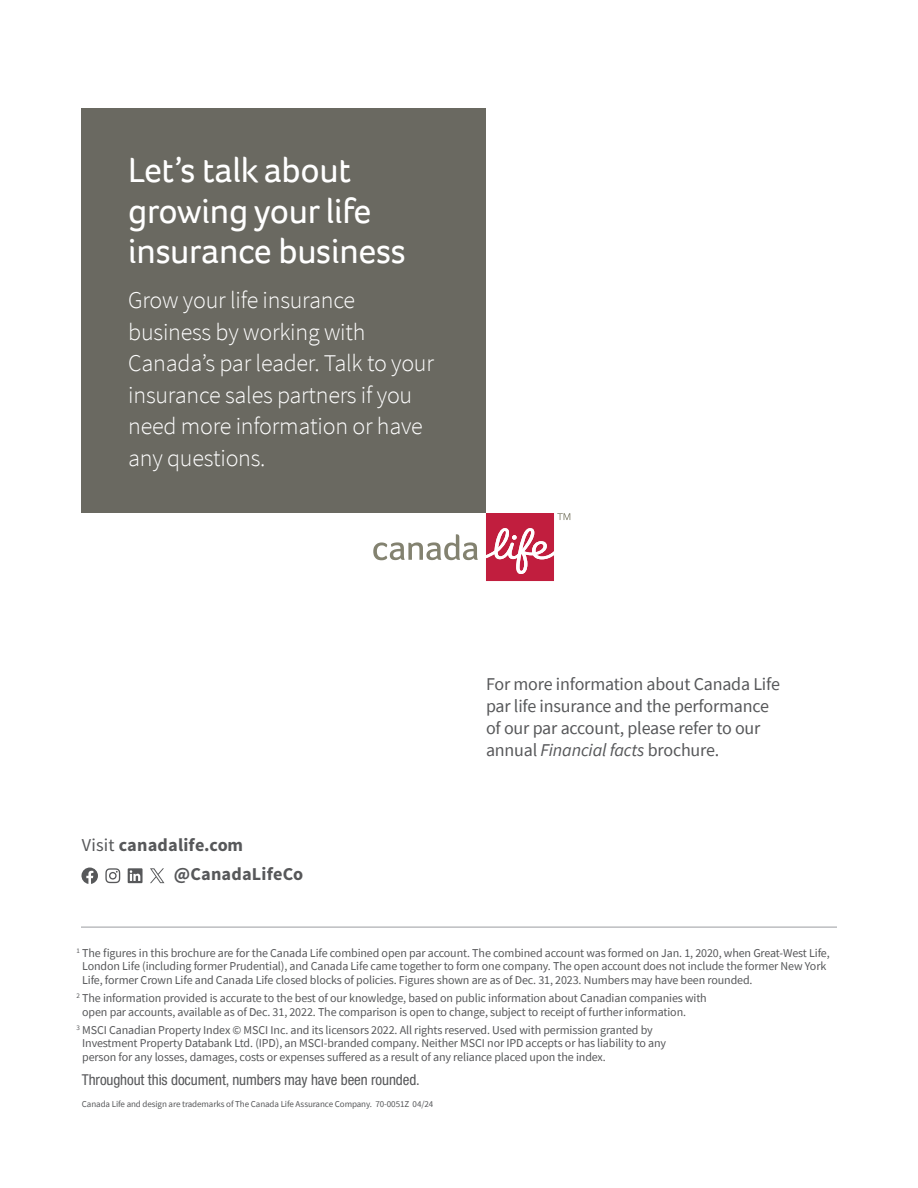
<style>
.page{position:relative;width:918px;height:1188px;background:#fff}
.page>*{position:absolute;margin:0;border:0;box-sizing:border-box;transform-origin:0 0}
.t1{font:36px/40.5px "Foco";letter-spacing:-.01em;color:#fff}
.t2{font:300 24px/31.5px "Source Sans Pro";letter-spacing:-.01em;color:#fff}
.t3{font:700 18.15px/29.7px "Source Sans Pro";letter-spacing:.01em;color:#57585a}
.t4{font:18px/22px "Source Sans Pro";letter-spacing:-.01em;color:#57585a}
.t5{font:condensed 15px "Helvetica Neue LT Std";letter-spacing:-.005em;color:#57585a}
.t6{font:12px/13.5px "Source Sans Pro";letter-spacing:-.01em;color:#57585a}
.t7{font:9px "Source Sans Pro";letter-spacing:-.01em;color:#57585a}
.s1{font-weight:400}
.s2{font-style:italic}
</style>
<div class="page">
<svg style="left:373px;top:534px;width:105px;height:26px"></svg>
<svg style="left:486px;top:513px;width:84px;height:68px"></svg>
<div style="left:81px;top:108px;width:405px;height:405px;background:#6a6961"></div>
<svg style="left:81px;top:867px;width:17px;height:17px"></svg>
<svg style="left:128px;top:868px;width:15px;height:15px"></svg>
<svg style="left:105px;top:868px;width:15px;height:15px"></svg>
<svg style="left:150px;top:868px;width:14px;height:15px"></svg>
<hr style="left:81px;top:926px;width:756px;height:2px;background:#bcbdc0">
<hr style="left:917px;top:0;width:1px;height:468px;background:#dfebf6">
<h1 class="t1" style="left:128px;top:149px;width:279px">Let’s talk about growing your life insurance business</h1>
<h2 class="t2" style="left:128px;top:285px;width:307px">Grow your life insurance business by working with<br>Canada’s par leader. Talk to your insurance sales partners if you need more information or have any questions.</h2>
<h3 class="t3" style="left:174px;top:830px;width:131px;text-indent:-92px"><span class="s1">Visit</span> canadalife.com @CanadaLifeCo</h3>
<h3 class="t4" style="left:486px;top:672px;width:296px">For more information about Canada Life par life insurance and the performance of our par account, please refer to our annual <span class="s2">Financial facts</span> brochure.</h3>
<p class="t6" style="left:82px;top:946px;width:749px;text-indent:-6px"><sup>1</sup> The figures in this brochure are for the Canada Life combined open par account. The combined account was formed on Jan. 1, 2020, when Great-West Life,<br>London Life (including former Prudential), and Canada Life came together to form one company. The open account does not include the former New York<br>Life, former Crown Life and Canada Life closed blocks of policies. Figures shown are as of Dec. 31, 2023. Numbers may have been rounded.</p>
<p class="t6" style="left:82px;top:991px;width:626px;text-indent:-6px"><sup>2</sup> The information provided is accurate to the best of our knowledge, based on public information about Canadian companies with open par accounts, available as of Dec. 31, 2022. The comparison is open to change, subject to receipt of further information.</p>
<p class="t6" style="left:82px;top:1023px;width:585px;text-indent:-6px"><sup>3</sup> MSCI Canadian Property Index © MSCI Inc. and its licensors 2022. All rights reserved. Used with permission granted by<br>Investment Property Databank Ltd. (IPD), an MSCI-branded company. Neither MSCI nor IPD accepts or has liability to any person for any losses, damages, costs or expenses suffered as a result of any reliance placed upon the index.</p>
<p class="t5" style="left:82px;top:1071px;width:339px">Throughout this document, numbers may have been rounded.</p>
<p class="t7" style="left:82px;top:1098px;width:353px">Canada Life and design are trademarks of The Canada Life Assurance Company. 70-0051Z 04/24</p>
</div>
